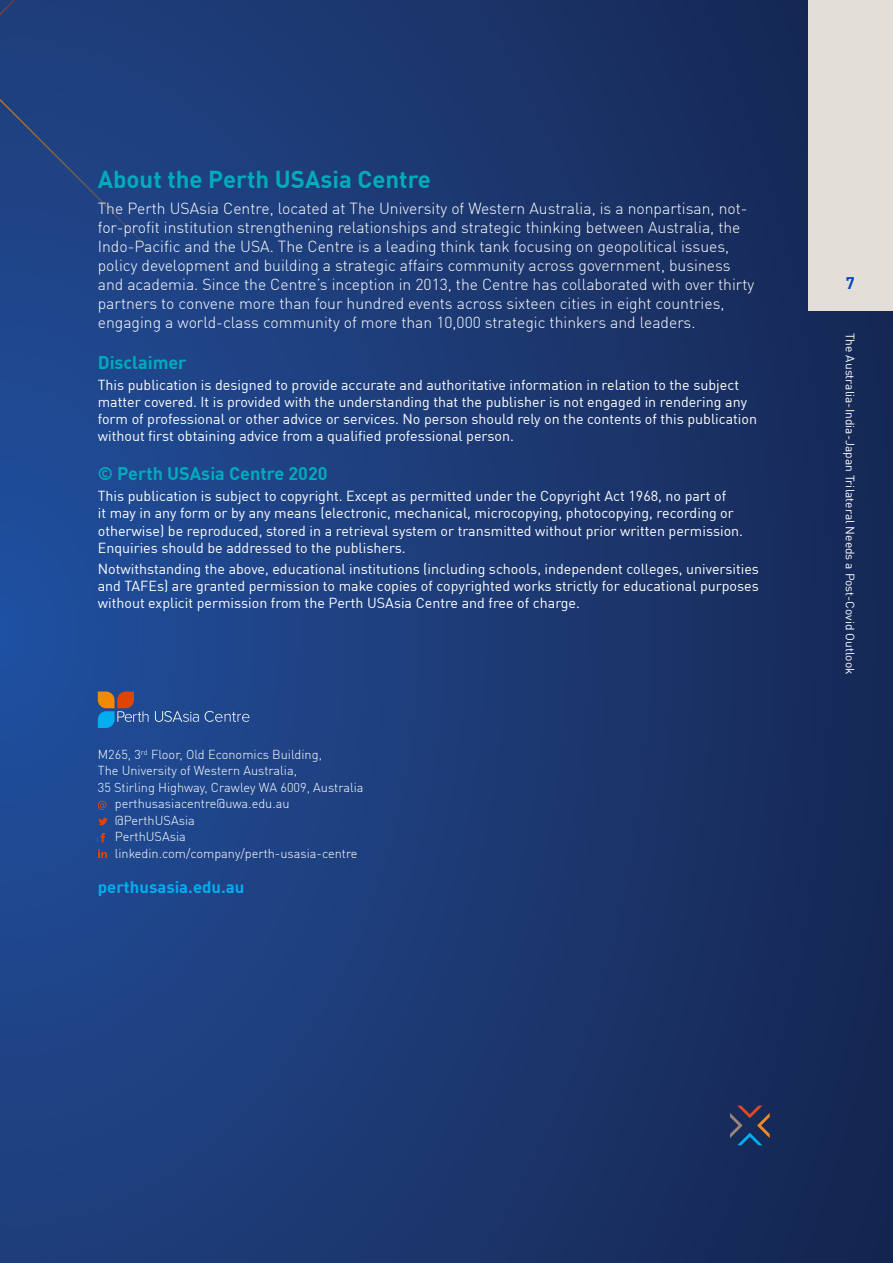
<style>
.page{position:relative;width:893px;height:1263px;background:#fff}
.page>*{position:absolute;margin:0;border:0;box-sizing:border-box;transform-origin:0 0}
.t1{font:700 24px "DIN Offc";color:#00abbb}
.t2{font:700 18px "DIN Offc";color:#00abbb}
.t3{font:700 16.5px "DIN Offc";color:#00aeef}
.t4{font:700 16.5px "DIN Offc";color:#0047ba}
.t5{font:300 15.75px/18.9px "DIN Offc";color:#fff}
.t6{font:14.25px/17.1px "DIN Offc";color:#fff}
.t7{font:300 12.75px "DIN Offc";color:#fff}
.t8{font:12px "DIN Offc";color:#fff}
</style>
<div class="page">
<div style="left:0;top:0;width:893px;height:1263px;background:linear-gradient(to right,#214a92,#172854)"></div>
<svg style="left:730px;top:1106px;width:40px;height:39px;background:#333d5e"></svg>
<div style="left:808px;top:0;width:85px;height:310px;background:#e4ded9"></div>
<svg style="left:98px;top:801px;width:8px;height:9px"></svg>
<svg style="left:98px;top:818px;width:10px;height:7px"></svg>
<svg style="left:101px;top:833px;width:4px;height:9px"></svg>
<svg style="left:98px;top:849px;width:9px;height:9px"></svg>
<svg style="left:98px;top:691px;width:51px;height:37px;background:#58667d"></svg>
<svg style="left:155px;top:711px;width:44px;height:11px"></svg>
<svg style="left:205px;top:711px;width:44px;height:11px"></svg>
<div style="left:0;top:0;width:49px;height:44px;background:#1e3d7a"></div>
<div style="left:0;top:79px;width:164px;height:185px;background:#1f4282"></div>
<h1 class="t1" style="left:98px;top:164px;width:335px">About the Perth USAsia Centre</h1>
<p class="t5" style="left:98px;top:199px;width:658px">The Perth USAsia Centre, located at The University of Western Australia, is a nonpartisan, not&shy;for-profit institution strengthening relationships and strategic thinking between Australia, the Indo-Pacific and the USA. The Centre is a leading think tank focusing on geopolitical issues, policy development and building a strategic affairs community across government, business and academia. Since the Centre’s inception in 2013, the Centre has collaborated with over thirty partners to convene more than four hundred events across sixteen cities in eight countries, engaging a world-class community of more than 10,000 strategic thinkers and leaders.</p>
<p class="t2" style="left:98px;top:350px;width:90px">Disclaimer</p>
<p class="t6" style="left:98px;top:376px;width:661px">This publication is designed to provide accurate and authoritative information in relation to the subject matter covered. It is provided with the understanding that the publisher is not engaged in rendering any form of professional or other advice or services. No person should rely on the contents of this publication without first obtaining advice from a qualified professional person.</p>
<p class="t2" style="left:98px;top:462px;width:231px">© Perth USAsia Centre 2020</p>
<p class="t6" style="left:98px;top:487px;width:647px">This publication is subject to copyright. Except as permitted under the Copyright Act 1968, no part of<br>it may in any form or by any means (electronic, mechanical, microcopying, photocopying, recording or otherwise) be reproduced, stored in a retrieval system or transmitted without prior written permission.<br>Enquiries should be addressed to the publishers.</p>
<p class="t6" style="left:98px;top:560px;width:663px;text-align:justify">Notwithstanding the above, educational institutions (including schools, independent colleges, universities and TAFEs) are granted permission to make copies of copyrighted works strictly for educational purposes without explicit permission from the Perth USAsia Centre and free of charge.</p>
<p class="t7" style="left:98px;top:746px;width:226px">M265, 3<sup>rd</sup> Floor, Old Economics Building,</p>
<p class="t7" style="left:98px;top:763px;width:201px">The University of Western Australia,</p>
<p class="t7" style="left:98px;top:779px;width:267px">35 Stirling Highway, Crawley WA 6009, Australia</p>
<p class="t7" style="left:115px;top:796px;width:176px">perthusasiacentre@uwa.edu.au</p>
<p class="t7" style="left:115px;top:812px;width:81px">@PerthUSAsia</p>
<p class="t7" style="left:115px;top:829px;width:73px">PerthUSAsia</p>
<p class="t7" style="left:115px;top:845px;width:244px">linkedin.com/company/perth-usasia-centre</p>
<p class="t3" style="left:98px;top:876px;width:148px">perthusasia.edu.au</p>
<p class="t4" style="left:846px;top:272px;width:10px">7</p>
<p class="t8" style="left:858px;top:333px;width:343px;rotate:90deg">The Australia-India-Japan Trilateral Needs a Post-Covid Outlook</p>
</div>
